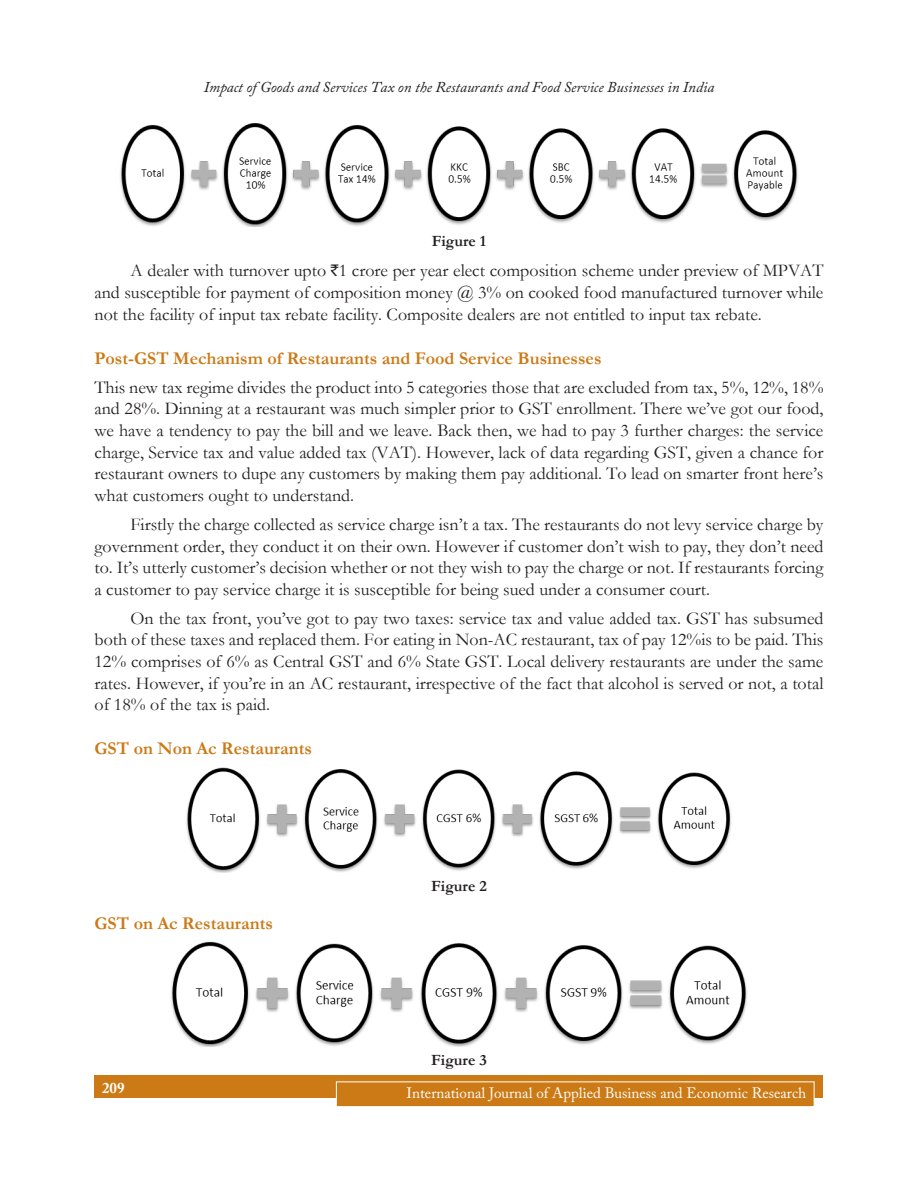
<style>
.page{position:relative;width:918px;height:1188px;background:#fff}
.page>*{position:absolute;margin:0;border:0;box-sizing:border-box;transform-origin:0 0}
.Body_text{font:18px/21.6px "Garamond";color:#231f20;text-align:justify}
.Subhead_2{font:700 18px "Garamond";color:#cb7a16}
.t1{font:700 15.75px "Garamond";color:#231f20}
.t2{font:italic 15px "Adobe Caslon Pro";color:#231f20}
.t3{font:15px "Adobe Caslon Pro";color:#fff}
.t4{font:700 15px "Adobe Caslon Pro";color:#fff}
.s1{font-family:"Rupee Foradian";font-size:15.75px}
</style>
<div class="page">
<div style="left:94px;top:1076px;width:730px;height:22px;background:#cb7a16"></div>
<div style="left:336px;top:1082px;width:478px;height:25px;background:#cb7a16"></div>
<div style="left:336px;top:1082px;width:478px;height:25px;border:1px solid #fff"></div>
<img style="left:120px;top:123px;width:678px;height:104px">
<img style="left:186px;top:767px;width:545px;height:105px">
<img style="left:171px;top:941px;width:576px;height:105px">
<p class="t2" style="left:204px;top:78px;width:512px">Impact of Goods and Services Tax on the Restaurants and Food Service Businesses in India</p>
<p class="t1" style="left:432px;top:230px;width:56px">Figure 1</p>
<p class="Body_text" style="left:94px;top:260px;width:731px;text-indent:36px">A dealer with turnover upto <span class="s1">`</span>1 crore per year elect composition scheme under preview of MPVAT and susceptible for payment of composition money @ 3% on cooked food manufactured turnover while not the facility of input tax rebate facility. Composite dealers are not entitled to input tax rebate.</p>
<p class="Subhead_2" style="left:94px;top:346px;width:509px">Post-GST Mechanism of Restaurants and Food Service Businesses</p>
<p class="Body_text" style="left:94px;top:376px;width:731px">This new tax regime divides the product into 5 categories those that are excluded from tax, 5%, 12%, 18% and 28%. Dinning at a restaurant was much simpler prior to GST enrollment. There we’ve got our food, we have a tendency to pay the bill and we leave. Back then, we had to pay 3 further charges: the service charge, Service tax and value added tax (VAT). However, lack of data regarding GST, given a chance for restaurant owners to dupe any customers by making them pay additional. To lead on smarter front here’s what customers ought to understand.</p>
<p class="Body_text" style="left:94px;top:513px;width:731px;text-indent:36px">Firstly the charge collected as service charge isn’t a tax. The restaurants do not levy service charge by government order, they conduct it on their own. However if customer don’t wish to pay, they don’t need to. It’s utterly customer’s decision whether or not they wish to pay the charge or not. If restaurants forcing a customer to pay service charge it is susceptible for being sued under a consumer court.</p>
<p class="Body_text" style="left:94px;top:607px;width:731px;text-indent:36px">On the tax front, you’ve got to pay two taxes: service tax and value added tax. GST has subsumed both of these taxes and replaced them. For eating in Non-AC restaurant, tax of pay 12%is to be paid. This 12% comprises of 6% as Central GST and 6% State GST. Local delivery restaurants are under the same rates. However, if you’re in an AC restaurant, irrespective of the fact that alcohol is served or not, a total of 18% of the tax is paid.</p>
<p class="Subhead_2" style="left:94px;top:736px;width:219px">GST on Non Ac Restaurants</p>
<p class="Subhead_2" style="left:94px;top:911px;width:180px">GST on Ac Restaurants</p>
<p class="t4" style="left:102px;top:1079px;width:24px">209</p>
<p class="t1" style="left:431px;top:876px;width:57px">Figure 2</p>
<p class="t1" style="left:431px;top:1049px;width:57px">Figure 3</p>
<p class="t3" style="left:407px;top:1084px;width:401px">International Journal of Applied Business and Economic Research</p>
</div>
